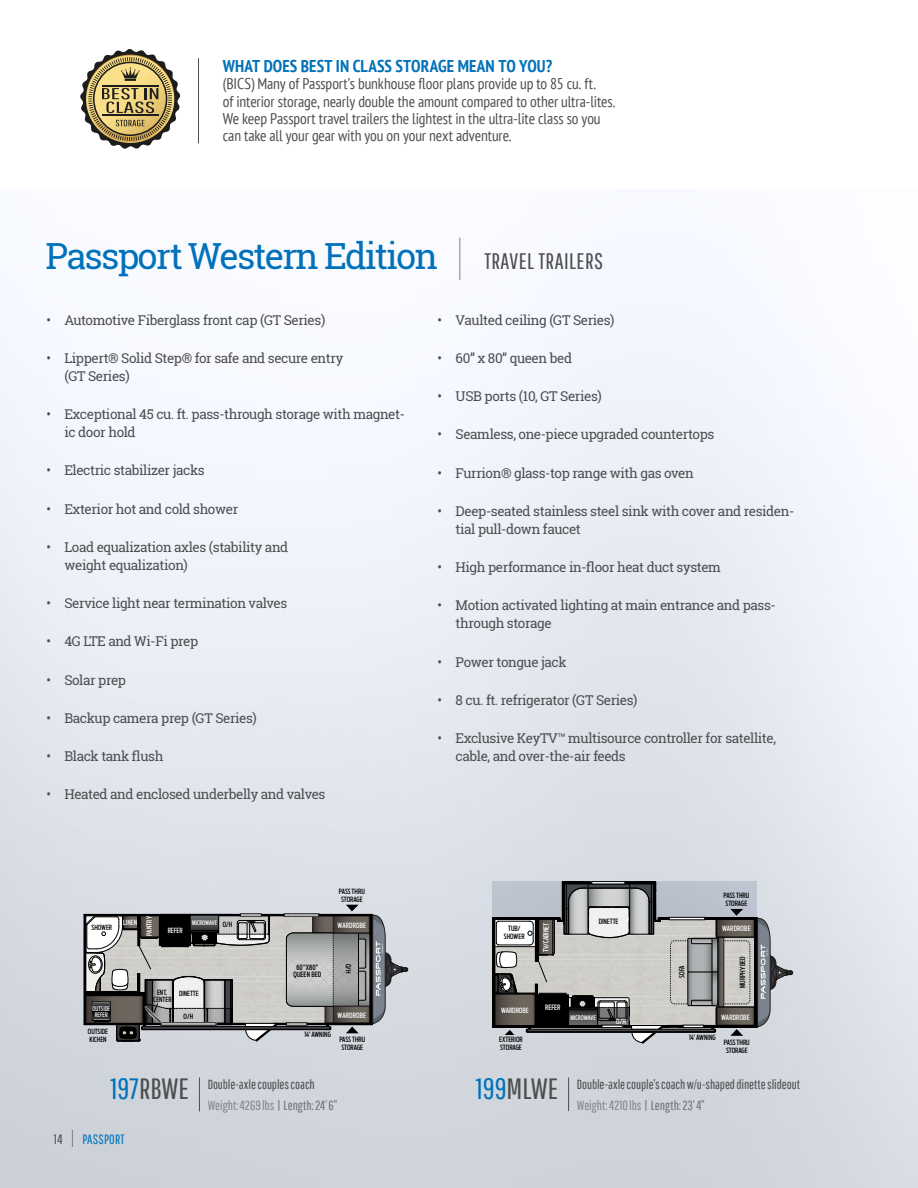
<style>
.page{position:relative;width:918px;height:1188px;background:#fff}
.page>*{position:absolute;margin:0;border:0;box-sizing:border-box;transform-origin:0 0}
.t1{font:36px "Roboto Slab";letter-spacing:-.05em;color:#0071ba}
.t2{font:29.4px "Pathway Gothic One";color:#4d4d4f}
.t3{font:700 condensed 17.1px "PT Sans";letter-spacing:.005em;color:#0071ba}
.t4{font:condensed 15.6px/17.4px "PT Sans";letter-spacing:-.005em;color:#4d4d4f}
.t5{font:13.5px/18px "Roboto Slab";letter-spacing:-.03em;color:#4d4d4f}
.t6{font:13.5px "Pathway Gothic One";letter-spacing:.02em;color:#0071ba}
.t7{font:13.2px/21px "Pathway Gothic One";letter-spacing:-.005em;color:#4d4d4f}
.t8{font:500 7.2px/7.6px "Antenna Extra Cond";color:#000}
.t9{font:500 7.2px "Antenna Extra Cond";letter-spacing:.015em;color:#fff}
.t10{font:500 7.2px/7.6px "Antenna Extra Cond";letter-spacing:.02em;color:#000;text-align:center}
.t11{font:500 7.2px "Antenna Extra Cond";letter-spacing:-.01em;color:#fff}
.t12{font:500 7.05px/7.5px "Antenna Extra Cond";color:#000}
.t13{font:500 7.05px "Antenna Extra Cond";letter-spacing:.02em;color:#fff}
.t14{font:500 6.3px "Antenna Extra Cond";color:#fff}
.t15{font:500 6.15px/6.6px "Antenna Extra Cond";color:#fff;text-align:center}
.s1{font-family:"Pathway Gothic One";font-size:60.45px;color:#4d4d4f}
.s2{font-family:"Pathway Gothic One";font-size:22.5px;color:#4d4d4f}
.s3{color:#0071ba}
.s4{color:#848689}
.s5{color:#717275}
.s6{color:#4d4d4f}
.s7{font-size:24.3px;color:#4d4d4f}
</style>
<div class="page">
<img style="left:0;top:254px;width:918px;height:934px">
<svg style="left:492px;top:881px;width:301px;height:175px;background:#a5a7a8"></svg>
<div style="left:527px;top:1029px;width:188px;height:3px;border:1px solid #000"></div>
<svg style="left:84px;top:905px;width:324px;height:146px;background:#a2a3a3"></svg>
<div style="left:142px;top:1026px;width:188px;height:4px;border:1px solid #000"></div>
<hr style="left:199px;top:1078px;width:1px;height:33px;background:#4d4d4f">
<hr style="left:568px;top:1078px;width:1px;height:33px;background:#4d4d4f">
<svg style="left:80px;top:49px;width:100px;height:100px"></svg>
<hr style="left:198px;top:58px;width:1px;height:85px;background:#4d4d4f">
<p class="t3" style="left:223px;top:54px;width:331px">WHAT DOES BEST IN CLASS STORAGE MEAN TO YOU?</p>
<p class="t4" style="left:223px;top:75px;width:394px">(BICS) Many of Passport’s bunkhouse floor plans provide up to 85 cu. ft.<br>of interior storage, nearly double the amount compared to other ultra-lites.<br>We keep Passport travel trailers the lightest in the ultra-lite class so you can take all your gear with you on your next adventure.</p>
<h1 class="t1" style="left:46px;top:231px;width:559px">Passport Western Edition <span class="s1">I</span> <span class="s2">TRAVEL TRAILERS</span></h1>
<p class="t5" style="left:46px;top:311px;width:280px">• Automotive Fiberglass front cap (GT Series)</p>
<p class="t5" style="left:64px;top:349px;width:280px;text-indent:-18px">• Lippert® Solid Step® for safe and secure entry (GT Series)</p>
<p class="t5" style="left:64px;top:405px;width:342px;text-indent:-18px">• Exceptional 45 cu. ft. pass-through storage with magnet&shy;ic door hold</p>
<p class="t5" style="left:46px;top:461px;width:160px">• Electric stabilizer jacks</p>
<p class="t5" style="left:46px;top:500px;width:193px">• Exterior hot and cold shower</p>
<p class="t5" style="left:64px;top:538px;width:225px;text-indent:-18px">• Load equalization axles (stability and weight equalization)</p>
<p class="t5" style="left:46px;top:594px;width:242px">• Service light near termination valves</p>
<p class="t5" style="left:46px;top:632px;width:153px">• 4G LTE and Wi-Fi prep</p>
<p class="t5" style="left:46px;top:671px;width:81px">• Solar prep</p>
<p class="t5" style="left:46px;top:709px;width:212px">• Backup camera prep (GT Series)</p>
<p class="t5" style="left:46px;top:747px;width:119px">• Black tank flush</p>
<p class="t5" style="left:46px;top:785px;width:281px">• Heated and enclosed underbelly and valves</p>
<p class="t5" style="left:438px;top:311px;width:178px">• Vaulted ceiling (GT Series)</p>
<p class="t5" style="left:438px;top:349px;width:136px">• 60” x 80” queen bed</p>
<p class="t5" style="left:438px;top:387px;width:166px">• USB ports (10, GT Series)</p>
<p class="t5" style="left:438px;top:425px;width:278px">• Seamless, one-piece upgraded countertops</p>
<p class="t5" style="left:438px;top:464px;width:258px">• Furrion® glass-top range with gas oven</p>
<p class="t5" style="left:456px;top:502px;width:340px;text-indent:-18px">• Deep-seated stainless steel sink with cover and residen&shy;tial pull-down faucet</p>
<p class="t5" style="left:438px;top:558px;width:285px">• High performance in-floor heat duct system</p>
<p class="t5" style="left:456px;top:596px;width:322px;text-indent:-18px">• Motion activated lighting at main entrance and pass&shy;through storage</p>
<p class="t5" style="left:438px;top:652px;width:131px">• Power tongue jack</p>
<p class="t5" style="left:438px;top:691px;width:201px">• 8 cu. ft. refrigerator (GT Series)</p>
<p class="t5" style="left:456px;top:729px;width:322px;text-indent:-18px">• Exclusive KeyTV™ multisource controller for satellite, cable, and over-the-air feeds</p>
<p class="t8" style="left:339px;top:887px;width:27px">PASS THRU<br>STORAGE</p>
<p class="t8" style="left:723px;top:892px;width:27px">PASS THRU<br>STORAGE</p>
<p class="t12" style="left:92px;top:924px;width:22px">SHOWER</p>
<p class="t13" style="left:123px;top:919px;width:16px">LINEN</p>
<p class="t13" style="left:145px;top:936px;width:21px;rotate:-90deg">PANTRY</p>
<p class="t13" style="left:168px;top:926px;width:16px">REFER</p>
<p class="t15" style="left:192px;top:920px;width:27px">MICROWAVE</p>
<p class="t12" style="left:223px;top:920px;width:11px">O/H</p>
<p class="t9" style="left:338px;top:921px;width:30px">WARDROBE</p>
<p class="t8" style="left:504px;top:925px;width:22px;text-align:center">TUB/<br>SHOWER</p>
<p class="t11" style="left:542px;top:952px;width:30px;rotate:-90deg">TV/CABINET</p>
<p class="t8" style="left:599px;top:917px;width:21px">DINETTE</p>
<p class="t9" style="left:722px;top:924px;width:30px">WARDROBE</p>
<p class="t10" style="left:293px;top:963px;width:29px">60”X80”<br>QUEEN BED</p>
<p class="t8" style="left:352px;top:964px;width:11px;rotate:90deg">O/H</p>
<p class="t8" style="left:678px;top:978px;width:14px;rotate:-90deg">SOFA</p>
<p class="t8" style="left:739px;top:988px;width:33px;rotate:-90deg">MURPHY BED</p>
<p class="t15" style="left:93px;top:1005px;width:19px">OUTSIDE<br>REFER</p>
<p class="t12" style="left:88px;top:1028px;width:22px">OUTSIDE<br>KICHEN</p>
<p class="t12" style="left:154px;top:989px;width:20px;text-align:center">ENT.<br>CENTER</p>
<p class="t12" style="left:179px;top:990px;width:21px">DINETTE</p>
<p class="t12" style="left:184px;top:1013px;width:11px">O/H</p>
<p class="t9" style="left:338px;top:1011px;width:30px">WARDROBE</p>
<p class="t8" style="left:304px;top:1031px;width:28px">14’ AWNING</p>
<p class="t8" style="left:339px;top:1036px;width:27px">PASS THRU<br>STORAGE</p>
<p class="t9" style="left:501px;top:1006px;width:29px">WARDROBE</p>
<p class="t8" style="left:499px;top:1036px;width:25px">EXTERIOR<br>STORAGE</p>
<p class="t9" style="left:545px;top:1003px;width:17px">REFER</p>
<p class="t14" style="left:571px;top:1014px;width:27px">MICROWAVE</p>
<p class="t9" style="left:721px;top:1013px;width:30px">WARDROBE</p>
<p class="t9" style="left:616px;top:1017px;width:11px">O/H</p>
<p class="t8" style="left:689px;top:1033px;width:28px">14’ AWNING</p>
<p class="t8" style="left:724px;top:1038px;width:27px">PASS THRU<br>STORAGE</p>
<h2 class="t2" style="left:110px;top:1071px;width:80px"><span class="s3">197</span>RBWE</h2>
<p class="t7" style="left:577px;top:1073px;width:225px">Double-axle couple’s coach w/u-shaped dinette slideout<br><span class="s4">Weight: 4210 lbs</span> | <span class="s5">Length: 23’ 4”</span></p>
<h2 class="t2" style="left:476px;top:1071px;width:84px"><span class="s3">199</span>MLWE</h2>
<p class="t7" style="left:208px;top:1073px;width:131px">Double-axle couples coach<br><span class="s4">Weight: 4269 lbs</span> | <span class="s5">Length: 24’ 6”</span></p>
<p class="t6" style="left:54px;top:1131px;width:72px"><span class="s6">14</span> <span class="s7">I</span> PASSPORT</p>
</div>
